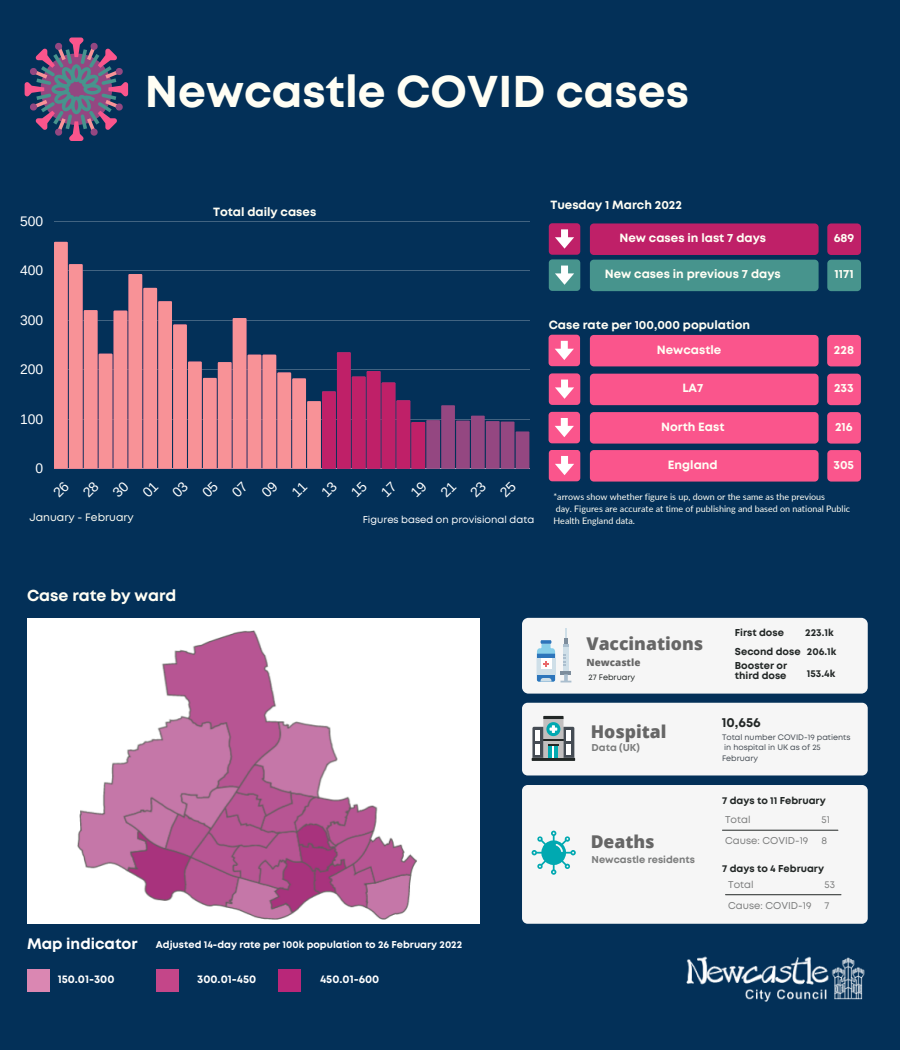
<style>
.page{position:relative;width:900px;height:1050px;background:#033058}
.page>*{position:absolute;margin:0;border:0;box-sizing:border-box;transform-origin:0 0}
.t1{font:700 44.5px "Mont";color:#fffef4}
.t2{font:800 17.6px "Open Sans";color:#666}
.t3{font:700 15.9px "Mont";color:#fffef4}
.t4{font:700 15.2px "Mont";color:#fff}
.t5{font:13.9px "Arimo";color:#fff}
.t6{font:700 13.2px "Mont";color:#222726}
.t7{font:700 11.9px "Mont";color:#fffef4}
.t8{font:700 11.2px "Mont";color:#fff}
.t9{font:10.7px "Mont";color:#fffef4}
.t10{font:700 10px/9.8px "Mont";color:#222726}
.t11{font:700 9.9px "Mont";color:#fff}
.t12{font:9.9px "Mont";color:#7c7d7d}
.t13{font:9.9px "Mont";color:#fff}
.t14{font:700 9.9px "Mont";color:#7c7d7d}
.t15{font:800 9.9px "Open Sans";color:#666}
.t16{font:8.9px/11.9px "Lato";color:#fffef4}
.t17{font:8px "Mont";color:#222726}
.t18{font:7.9px/10.6px "Mont";color:#454c54}
</style>
<div class="page">
<svg style="left:25px;top:38px;width:103px;height:103px"></svg>
<div style="left:522px;top:618px;width:346px;height:76px;background:#f6f6f6;border-radius:6px"></div>
<div style="left:563px;top:644px;width:6px;height:27px;background:#aabece"></div>
<div style="left:563px;top:647px;width:6px;height:24px;background:#cfdfe8"></div>
<svg style="left:561px;top:654px;width:10px;height:28px"></svg>
<svg style="left:564px;top:628px;width:4px;height:16px"></svg>
<svg style="left:537px;top:640px;width:18px;height:42px"></svg>
<div style="left:522px;top:703px;width:346px;height:72px;background:#f6f6f6;border-radius:6px"></div>
<hr style="left:532px;top:758px;width:43px;height:3px;background:#222726">
<svg style="left:532px;top:716px;width:42px;height:42px"></svg>
<div style="left:827px;top:223px;width:34px;height:32px;background:#bf2068;border-radius:4px"></div>
<div style="left:590px;top:223px;width:229px;height:32px;background:#bf2068;border-radius:4px"></div>
<div style="left:549px;top:223px;width:31px;height:32px;background:#bf2068;border-radius:3px"></div>
<svg style="left:555px;top:229px;width:19px;height:20px"></svg>
<div style="left:827px;top:260px;width:34px;height:31px;background:#47948d;border-radius:4px"></div>
<div style="left:590px;top:260px;width:229px;height:31px;background:#47948d;border-radius:4px"></div>
<div style="left:549px;top:260px;width:31px;height:31px;background:#47948d;border-radius:3px"></div>
<svg style="left:555px;top:266px;width:19px;height:19px"></svg>
<div style="left:590px;top:335px;width:229px;height:31px;background:#fa558c;border-radius:4px"></div>
<div style="left:549px;top:335px;width:31px;height:31px;background:#fa558c;border-radius:3px"></div>
<svg style="left:555px;top:341px;width:19px;height:19px"></svg>
<div style="left:590px;top:412px;width:229px;height:32px;background:#fa558c;border-radius:4px"></div>
<div style="left:549px;top:412px;width:31px;height:31px;background:#fa558c;border-radius:3px"></div>
<svg style="left:555px;top:418px;width:19px;height:19px"></svg>
<hr style="left:54px;top:221px;width:475px;height:1px;background:#fff">
<svg style="left:54px;top:242px;width:475px;height:227px"></svg>
<div style="left:827px;top:335px;width:34px;height:31px;background:#fa558c;border-radius:4px"></div>
<div style="left:827px;top:412px;width:34px;height:32px;background:#fa558c;border-radius:4px"></div>
<div style="left:590px;top:450px;width:229px;height:32px;background:#fa558c;border-radius:4px"></div>
<div style="left:549px;top:450px;width:31px;height:31px;background:#fa558c;border-radius:3px"></div>
<svg style="left:555px;top:456px;width:19px;height:19px"></svg>
<div style="left:827px;top:450px;width:34px;height:32px;background:#fa558c;border-radius:4px"></div>
<div style="left:590px;top:374px;width:229px;height:31px;background:#fa558c;border-radius:4px"></div>
<div style="left:549px;top:374px;width:31px;height:31px;background:#fa558c;border-radius:3px"></div>
<svg style="left:555px;top:380px;width:19px;height:19px"></svg>
<div style="left:827px;top:374px;width:34px;height:31px;background:#fa558c;border-radius:4px"></div>
<div style="left:522px;top:785px;width:346px;height:139px;background:#f6f6f6;border-radius:6px"></div>
<hr style="left:722px;top:830px;width:116px;height:1px;background:#222726">
<svg style="left:532px;top:831px;width:44px;height:44px"></svg>
<img style="left:686px;top:956px;width:179px;height:46px">
<hr style="left:726px;top:894px;width:115px;height:1px;background:#222726">
<div style="left:27px;top:618px;width:453px;height:306px;background:#fff"></div>
<div style="left:156px;top:969px;width:22px;height:23px;background:#c44689"></div>
<div style="left:27px;top:969px;width:23px;height:23px;background:#da87b2"></div>
<div style="left:278px;top:969px;width:22px;height:23px;background:#b92779"></div>
<img style="left:77px;top:630px;width:340px;height:290px">
<p class="t1" style="left:145px;top:75px;width:546px">Newcastle COVID cases</p>
<p class="t5" style="left:20px;top:213px;width:25px">500</p>
<p class="t5" style="left:20px;top:263px;width:25px">400</p>
<p class="t5" style="left:20px;top:312px;width:25px">300</p>
<p class="t5" style="left:20px;top:362px;width:25px">200</p>
<p class="t5" style="left:20px;top:411px;width:25px">100</p>
<p class="t5" style="left:36px;top:461px;width:9px">0</p>
<p class="t9" style="left:29px;top:513px;width:106px">January - February</p>
<p class="t7" style="left:213px;top:207px;width:105px">Total daily cases</p>
<p class="t13" style="left:363px;top:516px;width:173px">Figures based on provisional data</p>
<p class="t7" style="left:550px;top:200px;width:133px">Tuesday 1 March 2022</p>
<p class="t7" style="left:620px;top:233px;width:148px">New cases in last 7 days</p>
<p class="t7" style="left:834px;top:233px;width:22px">689</p>
<p class="t7" style="left:605px;top:270px;width:178px">New cases in previous 7 days</p>
<p class="t7" style="left:835px;top:270px;width:21px">1171</p>
<p class="t7" style="left:549px;top:320px;width:203px">Case rate per 100,000 population</p>
<p class="t7" style="left:657px;top:345px;width:66px">Newcastle</p>
<p class="t7" style="left:834px;top:345px;width:22px">228</p>
<p class="t7" style="left:682px;top:384px;width:23px">LA7</p>
<p class="t7" style="left:834px;top:384px;width:21px">233</p>
<p class="t7" style="left:661px;top:422px;width:65px">North East</p>
<p class="t7" style="left:835px;top:422px;width:19px">216</p>
<p class="t7" style="left:668px;top:460px;width:51px">England</p>
<p class="t7" style="left:834px;top:460px;width:22px">305</p>
<p class="t16" style="left:553px;top:490px;width:273px">*arrows show whether figure is up, down or the same as the previous</p>
<p class="t16" style="left:553px;top:502px;width:298px">day. Figures are accurate at time of publishing and based on national Public<br>Health England data.</p>
<p class="t3" style="left:27px;top:589px;width:151px">Case rate by ward</p>
<p class="t4" style="left:27px;top:938px;width:112px">Map indicator</p>
<p class="t11" style="left:156px;top:941px;width:308px">Adjusted 14-day rate per 100k population to 26 February 2022</p>
<p class="t8" style="left:58px;top:975px;width:58px">150.01-300</p>
<p class="t8" style="left:197px;top:975px;width:61px">300.01-450</p>
<p class="t8" style="left:320px;top:975px;width:61px">450.01-600</p>
<p class="t10" style="left:735px;top:629px;width:51px">First dose</p>
<p class="t10" style="left:805px;top:629px;width:30px">223.1k</p>
<p class="t2" style="left:586px;top:631px;width:118px">Vaccinations</p>
<p class="t15" style="left:586px;top:655px;width:55px">Newcastle</p>
<p class="t10" style="left:735px;top:647px;width:67px">Second dose</p>
<p class="t10" style="left:807px;top:647px;width:31px">206.1k</p>
<p class="t17" style="left:589px;top:674px;width:48px">27 February</p>
<p class="t10" style="left:735px;top:662px;width:54px">Booster or third dose</p>
<p class="t10" style="left:807px;top:669px;width:30px">153.4k</p>
<p class="t2" style="left:591px;top:720px;width:77px">Hospital</p>
<p class="t14" style="left:592px;top:744px;width:50px">Data (UK)</p>
<p class="t2" style="left:591px;top:829px;width:66px">Deaths</p>
<p class="t14" style="left:592px;top:856px;width:105px">Newcastle residents</p>
<p class="t6" style="left:722px;top:718px;width:41px">10,656</p>
<p class="t18" style="left:722px;top:732px;width:130px">Total number COVID-19 patients in hospital in UK as of 25<br>February</p>
<p class="t10" style="left:722px;top:797px;width:105px">7 days to 11 February</p>
<p class="t12" style="left:725px;top:816px;width:27px">Total</p>
<p class="t12" style="left:725px;top:837px;width:85px">Cause: COVID-19</p>
<p class="t12" style="left:822px;top:816px;width:10px">51</p>
<p class="t12" style="left:822px;top:837px;width:7px">8</p>
<p class="t10" style="left:722px;top:864px;width:104px">7 days to 4 February</p>
<p class="t12" style="left:728px;top:880px;width:27px">Total</p>
<p class="t12" style="left:728px;top:901px;width:85px">Cause: COVID-19</p>
<p class="t12" style="left:825px;top:880px;width:12px">53</p>
<p class="t12" style="left:825px;top:901px;width:6px">7</p>
</div>
